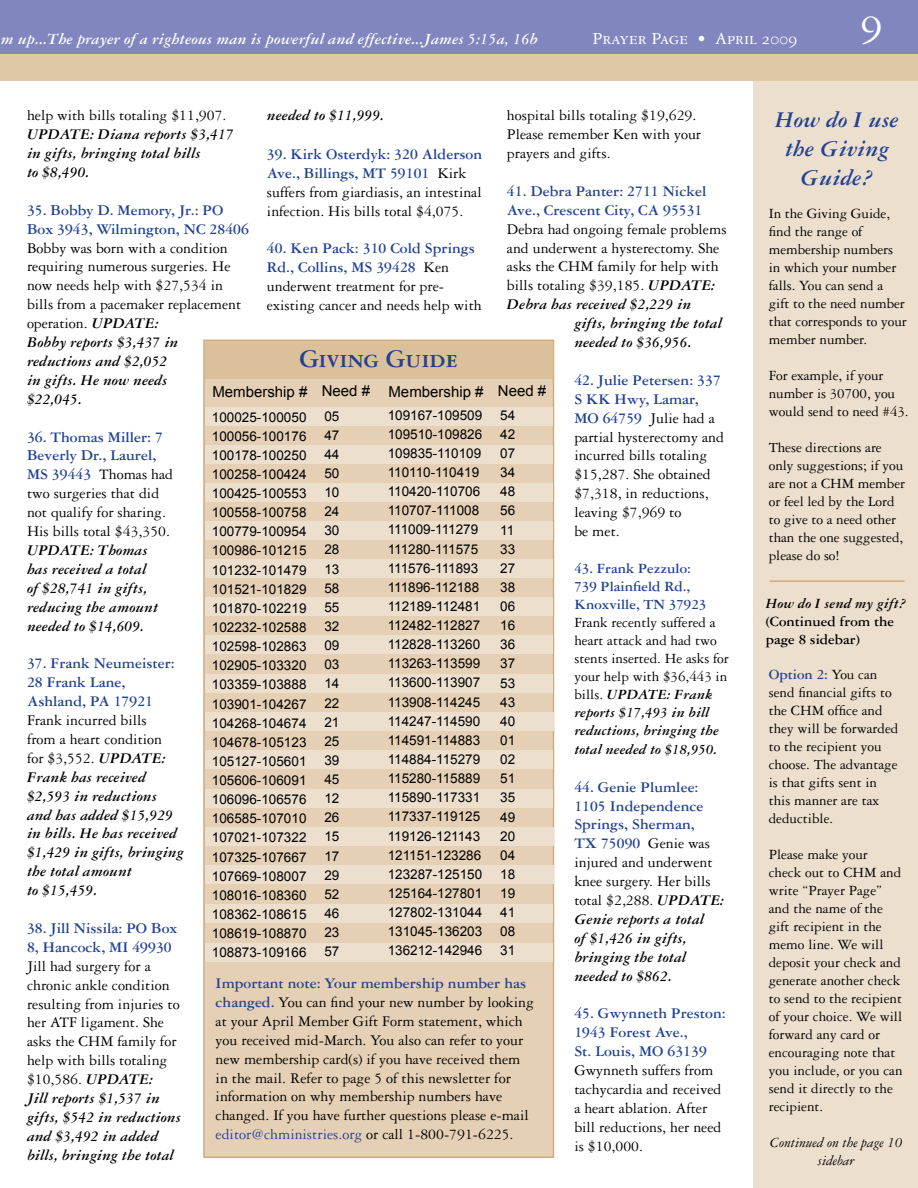
<style>
.page{position:relative;width:918px;height:1188px;background:#fff}
.page>*{position:absolute;margin:0;border:0;box-sizing:border-box;transform-origin:0 0}
.t1{font:45px "Garamond Three SC";color:#fff}
.t2{font:27px "Garamond Three Bold SC";color:#214292}
.t3{font:italic 700 24px/28.8px "Garamond Three";letter-spacing:-.005em;color:#214292;text-align:center}
.t4{font:18px "Garamond Three SC";color:#fff}
.t5{font:italic 700 16.5px "Garamond Three";color:#fff}
.t6{font:15.75px/18.9px "Garamond Three";color:#000}
.t7{font:italic 700 15.75px/18.9px "Garamond Three";color:#000}
.t8{font:700 15.75px/18.9px "Garamond Three";color:#214292}
.t9{font:15px/18px "Garamond Three";color:#000}
.t10{font:700 15px/18px "Garamond Three";color:#214292}
.t11{font:15px "Arial";color:#000}
.t12{font:700 15px/18px "Garamond Three";color:#000}
.t13{font:italic 15px/18px "Garamond Three";color:#000;text-align:center}
.t14{font:italic 700 15px "Garamond Three";color:#000}
.t15{font:13.5px/19.2px "Arial";color:#000;text-align:justify}
.s1{font-weight:700;color:#214292}
.s2{font-weight:700;font-style:italic}
.s3{font-weight:400;font-style:normal}
.s4{font-style:normal;color:#214292}
.s5{color:#214292}
</style>
<div class="page">
<hr style="left:753px;top:81px;width:1px;height:1107px;background:#d0ab7b">
<div style="left:754px;top:81px;width:164px;height:1107px;background:#eddfce"></div>
<hr style="left:770px;top:580px;width:134px;height:2px;background:#d0ab7b">
<div style="left:0;top:0;width:918px;height:54px;background:#8286be"></div>
<div style="left:0;top:54px;width:918px;height:27px;background:#dfc8a8"></div>
<div style="left:203px;top:340px;width:351px;height:818px;background:#e5d0b5;border:2px solid #d0ab7b"></div>
<div style="left:205px;top:341px;width:348px;height:38px;background:#dac09b"></div>
<div style="left:205px;top:407px;width:348px;height:19px;background:#eddfce"></div>
<div style="left:205px;top:445px;width:348px;height:19px;background:#eddfce"></div>
<div style="left:205px;top:483px;width:348px;height:19px;background:#eddfce"></div>
<div style="left:205px;top:521px;width:348px;height:19px;background:#eddfce"></div>
<div style="left:205px;top:560px;width:348px;height:18px;background:#eddfce"></div>
<div style="left:205px;top:597px;width:348px;height:19px;background:#eddfce"></div>
<div style="left:205px;top:636px;width:348px;height:18px;background:#eddfce"></div>
<div style="left:205px;top:674px;width:348px;height:19px;background:#eddfce"></div>
<div style="left:205px;top:712px;width:348px;height:19px;background:#eddfce"></div>
<div style="left:205px;top:751px;width:348px;height:18px;background:#eddfce"></div>
<div style="left:205px;top:789px;width:348px;height:19px;background:#eddfce"></div>
<div style="left:205px;top:827px;width:348px;height:19px;background:#eddfce"></div>
<div style="left:205px;top:865px;width:348px;height:19px;background:#eddfce"></div>
<div style="left:205px;top:904px;width:348px;height:19px;background:#eddfce"></div>
<div style="left:205px;top:944px;width:347px;height:18px;background:#eddfce"></div>
<p class="t5" style="left:1px;top:30px;width:538px">m up...The prayer of a righteous man is powerful and effective...James 5:15a, 16b</p>
<p class="t4" style="left:593px;top:29px;width:207px">Prayer Page • April 2009</p>
<p class="t4" style="left:715px;top:29px;width:110px">October 2008</p>
<h1 class="t1" style="left:861px;top:-3px;width:24px">9</h1>
<p class="t7" style="left:267px;top:106px;width:119px">needed to $11,999.</p>
<p class="t6" style="left:267px;top:145px;width:217px"><span class="s1">39. Kirk Osterdyk: 320 Alderson Ave., Billings, MT 59101</span> Kirk suffers from giardiasis, an intestinal infection. His bills total $4,075.</p>
<p class="t6" style="left:267px;top:239px;width:216px"><span class="s1">40. Ken Pack: 310 Cold Springs<br>Rd., Collins, MS 39428</span> Ken underwent treatment for pre&shy;existing cancer and needs help with</p>
<p class="t6" style="left:27px;top:106px;width:201px">help with bills totaling $11,907.</p>
<p class="t7" style="left:27px;top:125px;width:208px">UPDATE: Diana reports $3,417 in gifts, bringing total bills<br>to $8,490.</p>
<p class="t8" style="left:27px;top:200px;width:223px">35. Bobby D. Memory, Jr.: PO<br>Box 3943, Wilmington, NC 28406</p>
<p class="t6" style="left:27px;top:238px;width:216px">Bobby was born with a condition requiring numerous surgeries. He now needs help with $27,534 in bills from a pacemaker replacement operation. <span class="s2">UPDATE:<br>Bobby reports $3,437 in reductions and $2,052<br>in gifts. He now needs<br>$22,045.</span></p>
<p class="t6" style="left:27px;top:427px;width:148px"><span class="s1">36. Thomas Miller: 7<br>Beverly Dr., Laurel,<br>MS 39443</span> Thomas had two surgeries that did not qualify for sharing.<br>His bills total $43,350.</p>
<p class="t7" style="left:27px;top:541px;width:133px">UPDATE: Thomas has received a total of $28,741 in gifts, reducing the amount needed to $14,609.</p>
<p class="t8" style="left:27px;top:654px;width:149px">37. Frank Neumeister:<br>28 Frank Lane,<br>Ashland, PA 17921</p>
<p class="t7" style="left:27px;top:711px;width:158px"><span class="s3">Frank incurred bills<br>from a heart condition<br>for $3,552.</span> UPDATE:<br>Frank has received $2,593 in reductions and has added $15,929 in bills. He has received $1,429 in gifts, bringing the total amount<br>to $15,459.</p>
<p class="t8" style="left:27px;top:919px;width:152px">38. Jill Nissila: PO Box<br>8, Hancock, MI 49930</p>
<p class="t6" style="left:27px;top:956px;width:155px">Jill had surgery for a chronic ankle condition resulting from injuries to her ATF ligament. She asks the CHM family for help with bills totaling $10,586. <span class="s2">UPDATE:<br>Jill reports $1,537 in gifts, $542 in reductions and $3,492 in added bills, bringing the total</span></p>
<p class="t6" style="left:507px;top:106px;width:196px">hospital bills totaling $19,629.<br>Please remember Ken with your prayers and gifts.</p>
<p class="t8" style="left:507px;top:181px;width:201px">41. Debra Panter: 2711 Nickel<br>Ave., Crescent City, CA 95531</p>
<p class="t6" style="left:507px;top:219px;width:221px">Debra had ongoing female problems</p>
<p class="t6" style="left:507px;top:238px;width:214px">and underwent a hysterectomy. She</p>
<p class="t6" style="left:507px;top:257px;width:213px">asks the CHM family for help with</p>
<p class="t6" style="left:507px;top:276px;width:210px">bills totaling $39,185. <span class="s2">UPDATE:</span></p>
<p class="t7" style="left:507px;top:295px;width:186px">Debra has received $2,229 in</p>
<p class="t7" style="left:574px;top:314px;width:149px">gifts, bringing the total</p>
<p class="t7" style="left:574px;top:333px;width:119px">needed to $36,956.</p>
<p class="t6" style="left:574px;top:371px;width:151px"><span class="s1">42. Julie Petersen: 337<br>S KK Hwy, Lamar,<br>MO 64759</span> Julie had a partial hysterectomy and incurred bills totaling $15,287. She obtained $7,318, in reductions, leaving $7,969 to<br>be met.</p>
<p class="t10" style="left:574px;top:559px;width:134px">43. Frank Pezzulo:<br>739 Plainfield Rd.,<br>Knoxville, TN 37923</p>
<p class="t9" style="left:574px;top:613px;width:156px">Frank recently suffered a heart attack and had two stents inserted. He asks for your help with $36,443 in bills. <span class="s2">UPDATE: Frank reports $17,493 in bill reductions, bringing the total needed to $18,950.</span></p>
<p class="t7" style="left:574px;top:777px;width:151px"><span class="s4">44. Genie Plumlee:<br>1105 Independence<br>Springs, Sherman,<br>TX 75090</span> <span class="s3">Genie was injured and underwent knee surgery. Her bills total $2,288.</span> UPDATE:<br>Genie reports a total<br>of $1,426 in gifts, bringing the total needed to $862.</p>
<p class="t8" style="left:574px;top:1004px;width:153px">45. Gwynneth Preston:<br>1943 Forest Ave.,<br>St. Louis, MO 63139</p>
<p class="t6" style="left:574px;top:1061px;width:148px">Gwynneth suffers from tachycardia and received a heart ablation. After bill reductions, her need is $10,000.</p>
<h2 class="t2" style="left:299px;top:344px;width:160px">Giving Guide</h2>
<p class="t11" style="left:212px;top:382px;width:335px">Membership # Need # Membership # Need #</p>
<p class="t15" style="left:212px;top:407px;width:96px">100025-100050<br>100056-100176<br>100178-100250<br>100258-100424<br>100425-100553<br>100558-100758<br>100779-100954<br>100986-101215<br>101232-101479<br>101521-101829<br>101870-102219<br>102232-102588<br>102598-102863<br>102905-103320<br>103359-103888<br>103901-104267<br>104268-104674<br>104678-105123<br>105127-105601<br>105606-106091<br>106096-106576<br>106585-107010<br>107021-107322<br>107325-107667<br>107669-108007<br>108016-108360<br>108362-108615<br>108619-108870<br>108873-109166</p>
<p class="t15" style="left:324px;top:406px;width:17px">05<br>47<br>44<br>50<br>10<br>24<br>30<br>28<br>13<br>58<br>55<br>32<br>09<br>03<br>14<br>22<br>21<br>25<br>39<br>45<br>12<br>26<br>15<br>17<br>29<br>52<br>46<br>23<br>57</p>
<p class="t15" style="left:388px;top:405px;width:96px;text-align:left">109167-109509<br>109510-109826<br>109835-110109<br>110110-110419<br>110420-110706<br>110707-111008<br>111009-111279<br>111280-111575<br>111576-111893<br>111896-112188<br>112189-112481<br>112482-112827<br>112828-113260<br>113263-113599<br>113600-113907<br>113908-114245<br>114247-114590<br>114591-114883<br>114884-115279<br>115280-115889<br>115890-117331<br>117337-119125<br>119126-121143<br>121151-123286<br>123287-125150<br>125164-127801<br>127802-131044<br>131045-136203<br>136212-142946</p>
<p class="t15" style="left:500px;top:406px;width:17px">54<br>42<br>07<br>34<br>48<br>56<br>11<br>33<br>27<br>38<br>06<br>16<br>36<br>37<br>53<br>43<br>40<br>01<br>02<br>51<br>35<br>49<br>20<br>04<br>18<br>19<br>41<br>08<br>31</p>
<p class="t6" style="left:216px;top:974px;width:320px"><span class="s1">Important note: Your membership number has changed.</span> You can find your new number by looking at your April Member Gift Form statement, which you received mid-March. You also can refer to your new membership card(s) if you have received them in the mail. Refer to page 5 of this newsletter for information on why membership numbers have changed. If you have further questions please e-mail <span class="s5">editor@chministries.org</span> or call 1-800-791-6225.</p>
<h3 class="t3" style="left:775px;top:105px;width:125px">How do I use the Giving<br>Guide?</h3>
<p class="t9" style="left:769px;top:204px;width:140px">In the Giving Guide, find the range of membership numbers in which your number falls. You can send a gift to the need number that corresponds to your member number.</p>
<p class="t9" style="left:769px;top:366px;width:141px">For example, if your number is 30700, you would send to need #43.</p>
<p class="t9" style="left:769px;top:438px;width:138px">These directions are only suggestions; if you are not a CHM member or feel led by the Lord to give to a need other than the one suggested, please do so!</p>
<p class="t14" style="left:766px;top:596px;width:142px">How do I send my gift?</p>
<p class="t12" style="left:766px;top:613px;width:130px">(Continued from the page 8 sidebar)</p>
<p class="t9" style="left:769px;top:665px;width:131px"><span class="s1">Option 2:</span> You can send financial gifts to the CHM office and they will be forwarded to the recipient you choose. The advantage is that gifts sent in this manner are tax deductible.</p>
<p class="t9" style="left:769px;top:845px;width:135px">Please make your check out to CHM and write “Prayer Page” and the name of the gift recipient in the memo line. We will deposit your check and generate another check to send to the recipient of your choice. We will forward any card or encouraging note that you include, or you can send it directly to the recipient.</p>
<p class="t13" style="left:770px;top:1133px;width:134px">Continued on the page 10 sidebar</p>
</div>
